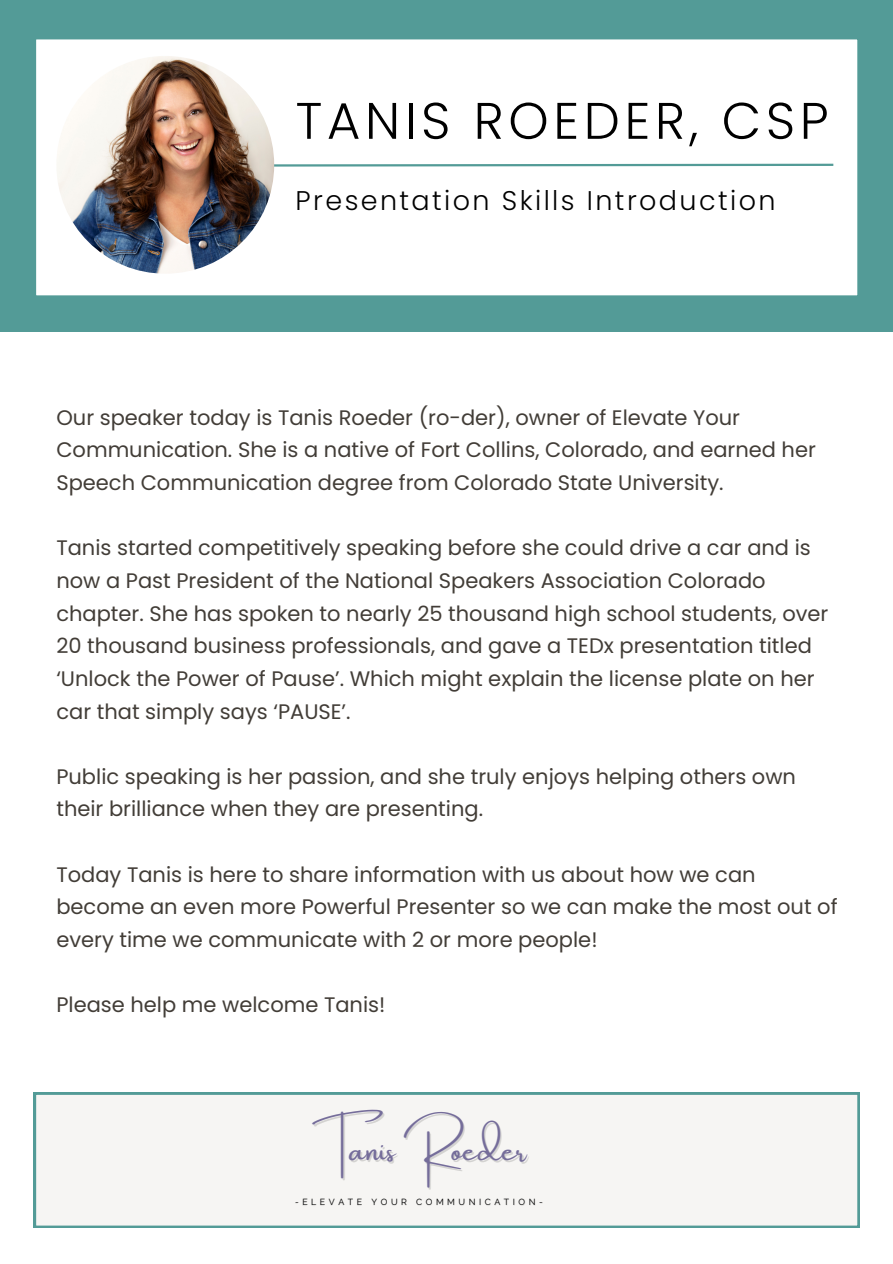
<style>
.page{position:relative;width:893px;height:1264px;background:#fff}
.page>*{position:absolute;margin:0;border:0;box-sizing:border-box;transform-origin:0 0}
.t1{font:300 51.3px "Poppins";letter-spacing:.09em;color:#000}
.t2{font:31.65px "Amsterdam One";color:#756d9a}
.t3{font:300 27px "Poppins";letter-spacing:.09em;color:#000}
.t4{font:21px/32.7px "Poppins";color:#423d37}
.t5{font:8.85px "Raleway";letter-spacing:.4em;color:#000}
</style>
<div class="page">
<div style="left:0;top:0;width:892px;height:331px;background:#539b97"></div>
<div style="left:36px;top:39px;width:822px;height:257px;background:#fff"></div>
<svg style="left:274px;top:162px;width:561px;height:6px"></svg>
<img style="left:56px;top:56px;width:218px;height:218px;border-radius:50%">
<div style="left:34px;top:1092px;width:824px;height:135px;background:#f6f5f3"></div>
<img style="left:292px;top:1196px;width:253px;height:12px">
<p class="t1" style="left:295px;top:85px;width:534px">TANIS ROEDER, CSP</p>
<p class="t3" style="left:295px;top:182px;width:481px">Presentation Skills Introduction</p>
<p class="t4" style="left:56px;top:401px;width:761px">Our speaker today is Tanis Roeder (ro-der), owner of Elevate Your<br>Communication. She is a native of Fort Collins, Colorado, and earned her<br>Speech Communication degree from Colorado State University.</p>
<p class="t4" style="left:56px;top:531px;width:773px">Tanis started competitively speaking before she could drive a car and is now a Past President of the National Speakers Association Colorado chapter. She has spoken to nearly 25 thousand high school students, over 20 thousand business professionals, and gave a TEDx presentation titled ‘Unlock the Power of Pause’. Which might explain the license plate on her car that simply says ‘PAUSE’.</p>
<p class="t4" style="left:56px;top:760px;width:741px">Public speaking is her passion, and she truly enjoys helping others own their brilliance when they are presenting.</p>
<p class="t4" style="left:56px;top:858px;width:782px">Today Tanis is here to share information with us about how we can become an even more Powerful Presenter so we can make the most out of every time we communicate with 2 or more people!</p>
<p class="t4" style="left:56px;top:988px;width:330px">Please help me welcome Tanis!</p>
<p class="t2" style="left:312px;top:1132px;width:216px">Tanis Roeder</p>
<p class="t5" style="left:295px;top:1196px;width:249px">-ELEVATE YOUR COMMUNICATION-</p>
</div>
